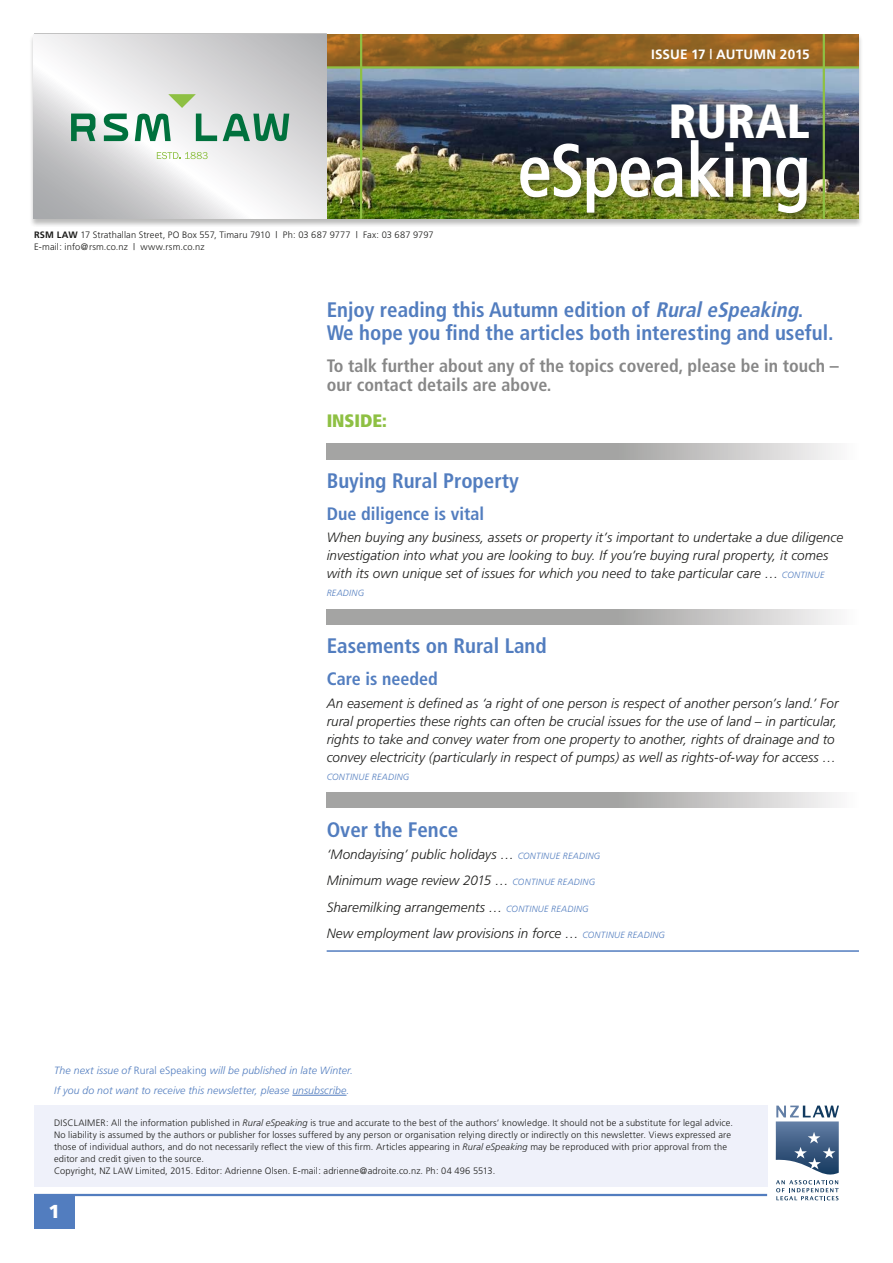
<style>
.page{position:relative;width:893px;height:1263px;background:#fff}
.page>*{position:absolute;margin:0;border:0;box-sizing:border-box;transform-origin:0 0}
.t1{font:condensed 73.5px "Frutiger";color:#fff}
.t2{font:900 condensed 48px "Frutiger";color:#fff}
.Head_1{font:700 condensed 21px/22.5px "Frutiger";color:#527dbf}
.t3{font:900 18.75px "Frutiger";color:#fff}
.head_2_cover_grey{font:700 condensed 18px/19.5px "Frutiger";color:#878787}
.head_2_cover{font:700 condensed 18px "Frutiger";color:#527dbf}
.head_2{font:900 condensed 18px "Frutiger";color:#8ec043}
.body_text{font:italic 300 13.5px/18px "Frutiger";color:#1d1d1b}
.t4{font:700 13.5px "Frutiger";letter-spacing:.015em;color:#fff}
.body_text-2{font:italic 300 10.5px "Frutiger";letter-spacing:.01em;color:#527dbf}
.Address_Line{font:300 9.3px/12px "Frutiger";letter-spacing:.015em;color:#1d1d1b}
.body_text-3{font:italic 300 9px "Frutiger";letter-spacing:.03em;color:#527dbf}
.s1{font-weight:700}
.s2{font-style:italic}
.s3{font-size:9px;color:#527dbf}
.s4{font-style:normal}
</style>
<div class="page">
<div style="left:29px;top:34px;width:835px;height:193px;background:#1d1d1b;opacity:.3"></div>
<img style="left:327px;top:69px;width:532px;height:149px">
<div style="left:34px;top:1106px;width:733px;height:81px;background:#eff1fa"></div>
<hr style="left:34px;top:1194px;width:733px;height:2px;background:#527dbf">
<div style="left:34px;top:1194px;width:40px;height:35px;background:#527dbf"></div>
<hr style="left:292px;top:1095px;width:54px;height:1px;background:#527dbf">
<svg style="left:327px;top:34px;width:532px;height:32px;background:#976422"></svg>
<hr style="left:360px;top:34px;width:2px;height:185px;background:#8ec043">
<hr style="left:823px;top:34px;width:2px;height:185px;background:#8ec043">
<hr style="left:34px;top:66px;width:825px;height:3px;background:#8ec043">
<svg style="left:34px;top:33px;width:293px;height:1px"></svg>
<svg style="left:776px;top:1105px;width:63px;height:95px"></svg>
<div style="left:519px;top:103px;width:298px;height:118px;background:#1d1d1b;opacity:.4"></div>
<img style="left:519px;top:143px;width:164px;height:70px">
<img style="left:690px;top:139px;width:44px;height:58px">
<img style="left:742px;top:157px;width:66px;height:57px">
<svg style="left:327px;top:444px;width:510px;height:15px;background:#b5b4b4"></svg>
<svg style="left:327px;top:609px;width:510px;height:16px;background:#b5b4b4"></svg>
<svg style="left:327px;top:792px;width:510px;height:16px;background:#b5b4b4"></svg>
<hr style="left:327px;top:950px;width:532px;height:2px;background:#527dbf">
<svg style="left:34px;top:34px;width:293px;height:185px"></svg>
<svg style="left:196px;top:114px;width:21px;height:27px"></svg>
<svg style="left:71px;top:114px;width:24px;height:27px"></svg>
<svg style="left:135px;top:114px;width:36px;height:27px"></svg>
<svg style="left:103px;top:114px;width:26px;height:27px"></svg>
<svg style="left:223px;top:114px;width:66px;height:27px;background:#6da68c"></svg>
<svg style="left:168px;top:94px;width:28px;height:14px"></svg>
<svg style="left:157px;top:152px;width:51px;height:7px"></svg>
<p class="t4" style="left:651px;top:47px;width:160px">ISSUE 17 | AUTUMN 2015</p>
<p class="Address_Line" style="left:34px;top:229px;width:401px"><span class="s1">RSM LAW</span> 17 Strathallan Street, PO Box 557, Timaru 7910 | Ph: 03 687 9777 | Fax: 03 687 9797<br>E-mail: info@rsm.co.nz | www.rsm.co.nz</p>
<h2 class="t2" style="left:668px;top:92px;width:143px">RURAL</h2>
<h1 class="t1" style="left:518px;top:128px;width:293px">eSpeaking</h1>
<p class="Head_1" style="left:327px;top:299px;width:509px">Enjoy reading this Autumn edition of <span class="s2">RuraleSpeaking</span>.<br>We hope you find the articles both interesting and useful.</p>
<p class="head_2_cover_grey" style="left:327px;top:356px;width:514px">To talk further about any of the topics covered, please be in touch – our contact details are above.</p>
<p class="head_2" style="left:327px;top:409px;width:62px">INSIDE:</p>
<p class="Head_1" style="left:327px;top:469px;width:194px">Buying Rural Property</p>
<p class="head_2_cover" style="left:327px;top:503px;width:159px">Due diligence is vital</p>
<p class="body_text" style="left:327px;top:529px;width:518px">When buying any business, assets or property it’s important to undertake a due diligence investigation into what you are looking to buy. If you’re buying rural property, it comes with its own unique set of issues for which you need to take particular care … <span class="s3">CONTINUE</span></p>
<p class="body_text-3" style="left:327px;top:588px;width:39px">READING</p>
<p class="Head_1" style="left:327px;top:635px;width:222px">Easements on Rural Land</p>
<p class="head_2_cover" style="left:327px;top:668px;width:113px">Care is needed</p>
<p class="body_text" style="left:327px;top:694px;width:513px">An easement is defined as ‘a right of one person is respect of another person’s land.’ For rural properties these rights can often be crucial issues for the use of land – in particular, rights to take and convey water from one property to another, rights of drainage and to convey electricity (particularly in respect of pumps) as well as rights-of-way for access …</p>
<p class="body_text-3" style="left:327px;top:771px;width:84px">CONTINUE READING</p>
<p class="Head_1" style="left:327px;top:818px;width:133px">Over the Fence</p>
<p class="body_text" style="left:327px;top:845px;width:275px">‘Mondayising’ public holidays … <span class="s3">CONTINUE READING</span></p>
<p class="body_text" style="left:327px;top:871px;width:270px">Minimum wage review 2015 … <span class="s3">CONTINUE READING</span></p>
<p class="body_text" style="left:327px;top:898px;width:264px">Sharemilking arrangements … <span class="s3">CONTINUE READING</span></p>
<p class="body_text" style="left:327px;top:924px;width:340px">New employment law provisions in force … <span class="s3">CONTINUE READING</span></p>
<p class="body_text-2" style="left:54px;top:1064px;width:301px">The next issue of <span class="s4">Rural eSpeaking</span> will be published in late Winter.</p>
<p class="body_text-2" style="left:54px;top:1084px;width:297px">If you do not want to receive this newsletter, please unsubscribe.</p>
<p class="Address_Line" style="left:54px;top:1116px;width:680px">DISCLAIMER: All the information published in <span class="s2">Rural eSpeaking</span> is true and accurate to the best of the authors’ knowledge. It should not be a substitute for legal advice.<br>No liability is assumed by the authors or publisher for losses suffered by any person or organisation relying directly or indirectly on this newsletter. Views expressed are those of individual authors, and do not necessarily reflect the view of this firm. Articles appearing in <span class="s2">Rural eSpeaking</span> may be reproduced with prior approval from the editor and credit given to the source.<br>Copyright, NZ LAW Limited, 2015. Editor: Adrienne Olsen. E-mail: adrienne@adroite.co.nz. Ph: 04 496 5513.</p>
<h3 class="t3" style="left:48px;top:1200px;width:13px">1</h3>
</div>
